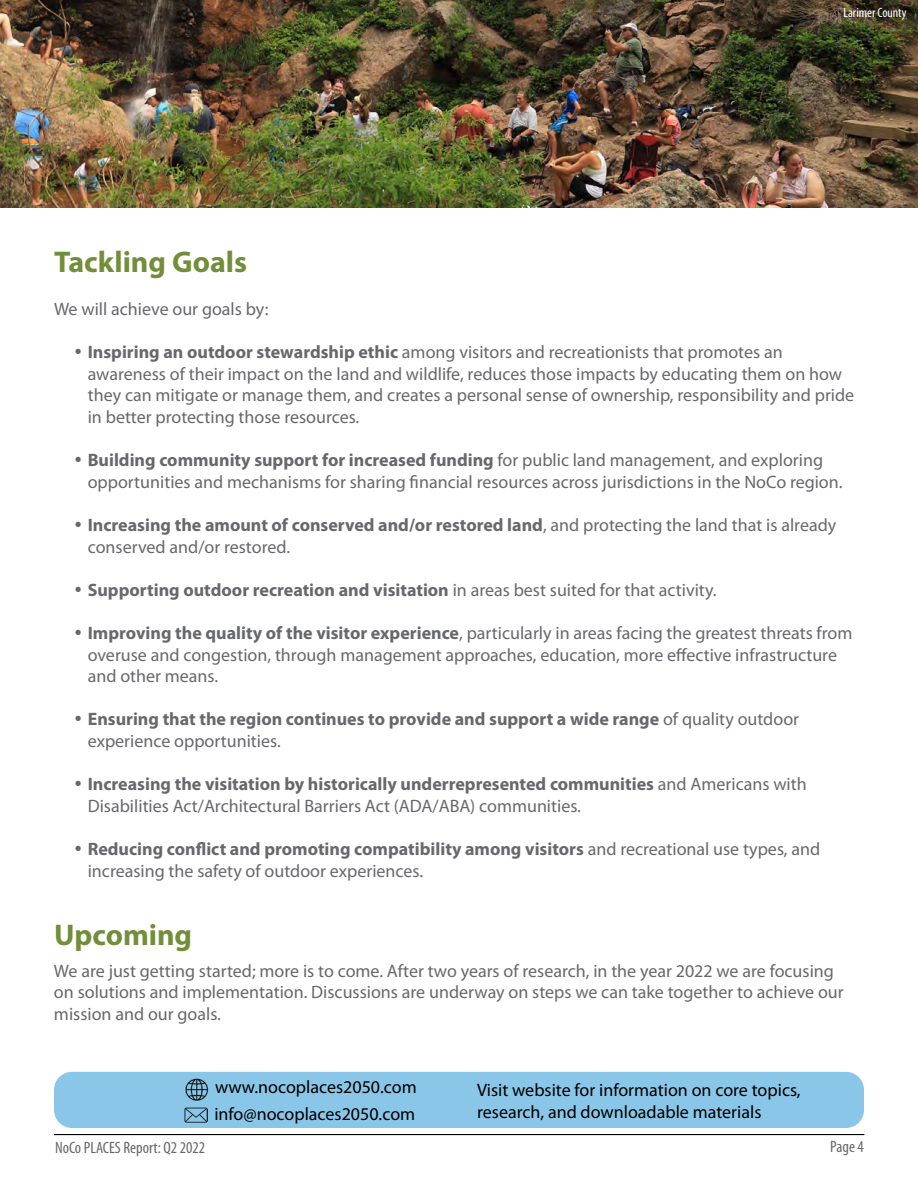
<style>
.page{position:relative;width:918px;height:1188px;background:#fff}
.page>*{position:absolute;margin:0;border:0;box-sizing:border-box;transform-origin:0 0}
.t1{font:700 30px "Myriad Pro";color:#738d3a}
.t2{font:18px/21.6px "Myriad Pro";color:#67686b}
.t3{font:700 18px/21.6px "Myriad Pro";color:#67686b}
.t4{font:18px/26.7px "Myriad Pro";color:#000}
.t5{font:condensed 16.5px "Myriad Pro";color:#67686b}
.t6{font:condensed 13.5px "Myriad Pro";color:#fff}
.s1{font-weight:700}
.s2{font-weight:400}
</style>
<div class="page">
<img style="left:0;top:0;width:918px;height:207px">
<div style="left:54px;top:1072px;width:810px;height:56px;background:#8ac6e7;border-radius:18px"></div>
<hr style="left:54px;top:1134px;width:810px;height:1px;background:#000">
<img style="left:185px;top:1108px;width:23px;height:15px">
<img style="left:185px;top:1078px;width:23px;height:23px">
<p class="t6" style="left:843px;top:4px;width:65px">Larimer County</p>
<h1 class="t1" style="left:54px;top:242px;width:195px">Tackling Goals</h1>
<p class="t2" style="left:54px;top:298px;width:216px">We will achieve our goals by:</p>
<p class="t2" style="left:88px;top:341px;width:768px"><span class="s1">Inspiring an outdoor stewardship ethic</span> among visitors and recreationists that promotes an awareness of their impact on the land and wildlife, reduces those impacts by educating them on how they can mitigate or manage them, and creates a personal sense of ownership, responsibility and pride in better protecting those resources.</p>
<p class="t2" style="left:88px;top:449px;width:756px"><span class="s1">Building community support for increased funding</span> for public land management, and exploring opportunities and mechanisms for sharing financial resources across jurisdictions in the NoCo region.</p>
<p class="t2" style="left:88px;top:514px;width:750px"><span class="s1">Increasing the amount of conserved and/or restored land</span>, and protecting the land that is already conserved and/or restored.</p>
<p class="t3" style="left:88px;top:578px;width:630px">Supporting outdoor recreation and visitation <span class="s2">in areas best suited for that activity.</span></p>
<p class="t2" style="left:88px;top:622px;width:766px"><span class="s1">Improving the quality of the visitor experience</span>, particularly in areas facing the greatest threats from overuse and congestion, through management approaches, education, more effective infrastructure and other means.</p>
<p class="t3" style="left:88px;top:708px;width:713px">Ensuring that the region continues to provide and support a wide range <span class="s2">of quality outdoor experience opportunities.</span></p>
<p class="t2" style="left:88px;top:773px;width:721px"><span class="s1">Increasing the visitation by historically underrepresented communities</span> and Americans with<br>Disabilities Act/Architectural Barriers Act (ADA/ABA) communities.</p>
<p class="t2" style="left:88px;top:838px;width:734px"><span class="s1">Reducing conflict and promoting compatibility among visitors</span> and recreational use types, and increasing the safety of outdoor experiences.</p>
<h1 class="t1" style="left:54px;top:915px;width:140px">Upcoming</h1>
<p class="t2" style="left:54px;top:960px;width:791px">We are just getting started; more is to come. After two years of research, in the year 2022 we are focusing on solutions and implementation. Discussions are underway on steps we can take together to achieve our mission and our goals.</p>
<p class="t4" style="left:214px;top:1073px;width:204px">www.nocoplaces2050.com info@nocoplaces2050.com</p>
<p class="t4" style="left:477px;top:1079px;width:325px;line-height:21.6px">Visit website for information on core topics, research, and downloadable materials</p>
<p class="t5" style="left:55px;top:1137px;width:152px">NoCo PLACES Report: Q2 2022</p>
<p class="t5" style="left:830px;top:1136px;width:35px">Page 4</p>
</div>
